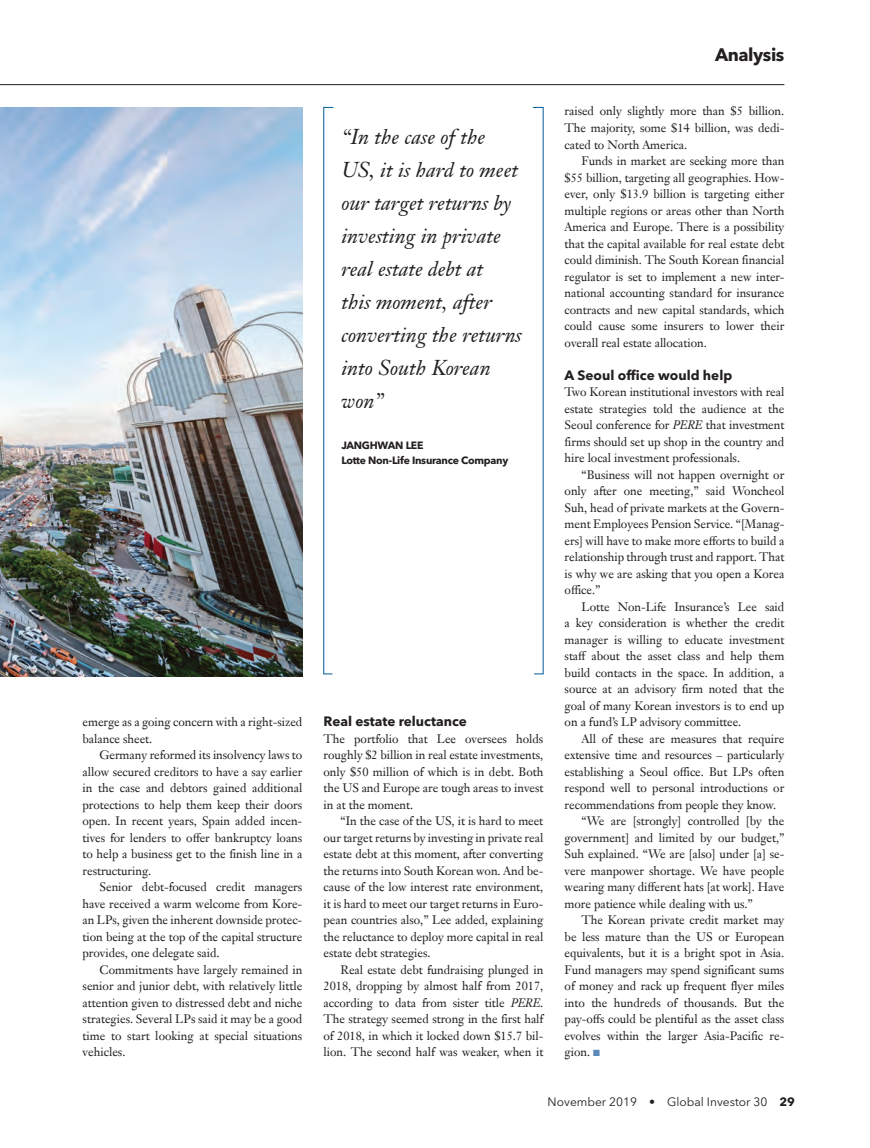
<style>
.page{position:relative;width:870px;height:1148px;background:#fff}
.page>*{position:absolute;margin:0;border:0;box-sizing:border-box;transform-origin:0 0}
.J_Analysis_Quote_sma{font:italic 21px/33px "Janson Text LT Pro";color:#231f20}
.t1{font:700 18px "Avenir Next LT Pro";letter-spacing:-.025em;color:#231f20}
.I_Analysis_Crosshead{font:700 13.5px "Avenir Next LT Pro";color:#231f20}
.G__Analysis_Body_Ind{font:12px/16.5px "Janson Text LT Pro";letter-spacing:-.005em;color:#231f20;text-align:justify}
.F_Analysis_Body_NO_i{font:12px/16.5px "Janson Text LT Pro";letter-spacing:-.005em;color:#231f20;text-align:justify}
.t2{font:12px "Avenir Next LT Pro";color:#231f20}
.M_Analysis_quote_Com{font:700 10.5px "Avenir Next LT Pro";letter-spacing:-.025em;color:#231f20}
.K_Analysis_quote_nam{font:700 10.5px "Avenir Next LT Pro";letter-spacing:-.025em;color:#231f20}
.s1{font-style:italic}
.s2{color:#5d89b9}
.s3{font-weight:700}
</style>
<div class="page">
<hr style="left:0;top:84px;width:784px;height:1px;background:#231f20">
<svg style="left:532px;top:107px;width:12px;height:567px"></svg>
<svg style="left:323px;top:107px;width:11px;height:567px"></svg>
<img style="left:0;top:107px;width:302px;height:569px">
<p class="G__Analysis_Body_Ind" style="left:83px;top:714px;width:221px">emerge as a going concern with a right-sized balance sheet.</p>
<p class="G__Analysis_Body_Ind" style="left:83px;top:747px;width:221px;text-indent:17px">Germany reformed its insolvency laws to allow secured creditors to have a say earlier in the case and debtors gained additional protections to help them keep their doors open. In recent years, Spain added incen&shy;tives for lenders to offer bankruptcy loans to help a business get to the finish line in a restructuring.</p>
<p class="G__Analysis_Body_Ind" style="left:83px;top:879px;width:221px;text-indent:17px">Senior debt-focused credit managers have received a warm welcome from Kore&shy;an LPs, given the inherent downside protec&shy;tion being at the top of the capital structure provides, one delegate said.</p>
<p class="G__Analysis_Body_Ind" style="left:83px;top:961px;width:221px;text-indent:17px">Commitments have largely remained in senior and junior debt, with relatively little attention given to distressed debt and niche strategies. Several LPs said it may be a good time to start looking at special situations vehicles.</p>
<p class="J_Analysis_Quote_sma" style="left:341px;top:121px;width:182px">“In the case of the<br>US, it is hard to meet our target returns by investing in private real estate debt at<br>this moment, after converting the returns into South Korean won”</p>
<p class="K_Analysis_quote_nam" style="left:341px;top:439px;width:84px">JANGHWAN LEE</p>
<p class="M_Analysis_quote_Com" style="left:341px;top:454px;width:168px">Lotte Non-Life Insurance Company</p>
<p class="I_Analysis_Crosshead" style="left:323px;top:713px;width:145px">Real estate reluctance</p>
<p class="F_Analysis_Body_NO_i" style="left:323px;top:730px;width:221px">The portfolio that Lee oversees holds roughly $2 billion in real estate investments, only $50 million of which is in debt. Both the US and Europe are tough areas to invest in at the moment.</p>
<p class="G__Analysis_Body_Ind" style="left:323px;top:813px;width:221px;text-indent:17px">“In the case of the US, it is hard to meet our target returns by investing in private real estate debt at this moment, after converting the returns into South Korean won. And be&shy;cause of the low interest rate environment, it is hard to meet our target returns in Euro&shy;pean countries also,” Lee added, explaining the reluctance to deploy more capital in real estate debt strategies.</p>
<p class="G__Analysis_Body_Ind" style="left:323px;top:961px;width:221px;text-indent:17px">Real estate debt fundraising plunged in 2018, dropping by almost half from 2017, according to data from sister title <span class="s1">PERE</span>.<br>The strategy seemed strong in the first half of 2018, in which it locked down $15.7 bil&shy;lion. The second half was weaker, when it</p>
<h2 class="t1" style="left:715px;top:44px;width:71px">Analysis</h2>
<p class="G__Analysis_Body_Ind" style="left:564px;top:103px;width:221px">raised only slightly more than $5 billion.<br>The majority, some $14 billion, was dedi&shy;cated to North America.</p>
<p class="G__Analysis_Body_Ind" style="left:564px;top:153px;width:221px;text-indent:17px">Funds in market are seeking more than $55 billion, targeting all geographies. How&shy;ever, only $13.9 billion is targeting either multiple regions or areas other than North America and Europe. There is a possibility that the capital available for real estate debt could diminish. The South Korean financial regulator is set to implement a new inter&shy;national accounting standard for insurance contracts and new capital standards, which could cause some insurers to lower their overall real estate allocation.</p>
<p class="I_Analysis_Crosshead" style="left:564px;top:366px;width:169px">A Seoul office would help</p>
<p class="F_Analysis_Body_NO_i" style="left:564px;top:384px;width:221px">Two Korean institutional investors with real estate strategies told the audience at the Seoul conference for <span class="s1">PERE</span> that investment firms should set up shop in the country and hire local investment professionals.</p>
<p class="G__Analysis_Body_Ind" style="left:564px;top:466px;width:221px;text-indent:17px">“Business will not happen overnight or only after one meeting,” said Woncheol Suh, head of private markets at the Govern&shy;ment Employees Pension Service. “[Manag&shy;ers] will have to make more efforts to build a relationship through trust and rapport. That is why we are asking that you open a Korea office.”</p>
<p class="G__Analysis_Body_Ind" style="left:564px;top:598px;width:221px;text-indent:17px">Lotte Non-Life Insurance’s Lee said a key consideration is whether the credit manager is willing to educate investment staff about the asset class and help them build contacts in the space. In addition, a source at an advisory firm noted that the goal of many Korean investors is to end up on a fund’s LP advisory committee.</p>
<p class="G__Analysis_Body_Ind" style="left:564px;top:730px;width:221px;text-indent:17px">All of these are measures that require extensive time and resources – particularly establishing a Seoul office. But LPs often respond well to personal introductions or recommendations from people they know.</p>
<p class="G__Analysis_Body_Ind" style="left:564px;top:813px;width:221px;text-indent:17px">“We are [strongly] controlled [by the government] and limited by our budget,” Suh explained. “We are [also] under [a] se&shy;vere manpower shortage. We have people wearing many different hats [at work]. Have more patience while dealing with us.”</p>
<p class="G__Analysis_Body_Ind" style="left:564px;top:912px;width:221px;text-indent:17px">The Korean private credit market may be less mature than the US or European equivalents, but it is a bright spot in Asia.<br>Fund managers may spend significant sums of money and rack up frequent flyer miles into the hundreds of thousands. But the pay-offs could be plentiful as the asset class evolves within the larger Asia-Pacific re&shy;gion. <span class="s2">■</span></p>
<p class="t2" style="left:547px;top:1094px;width:249px">November 2019 • Global Investor 30 <span class="s3">29</span></p>
</div>
